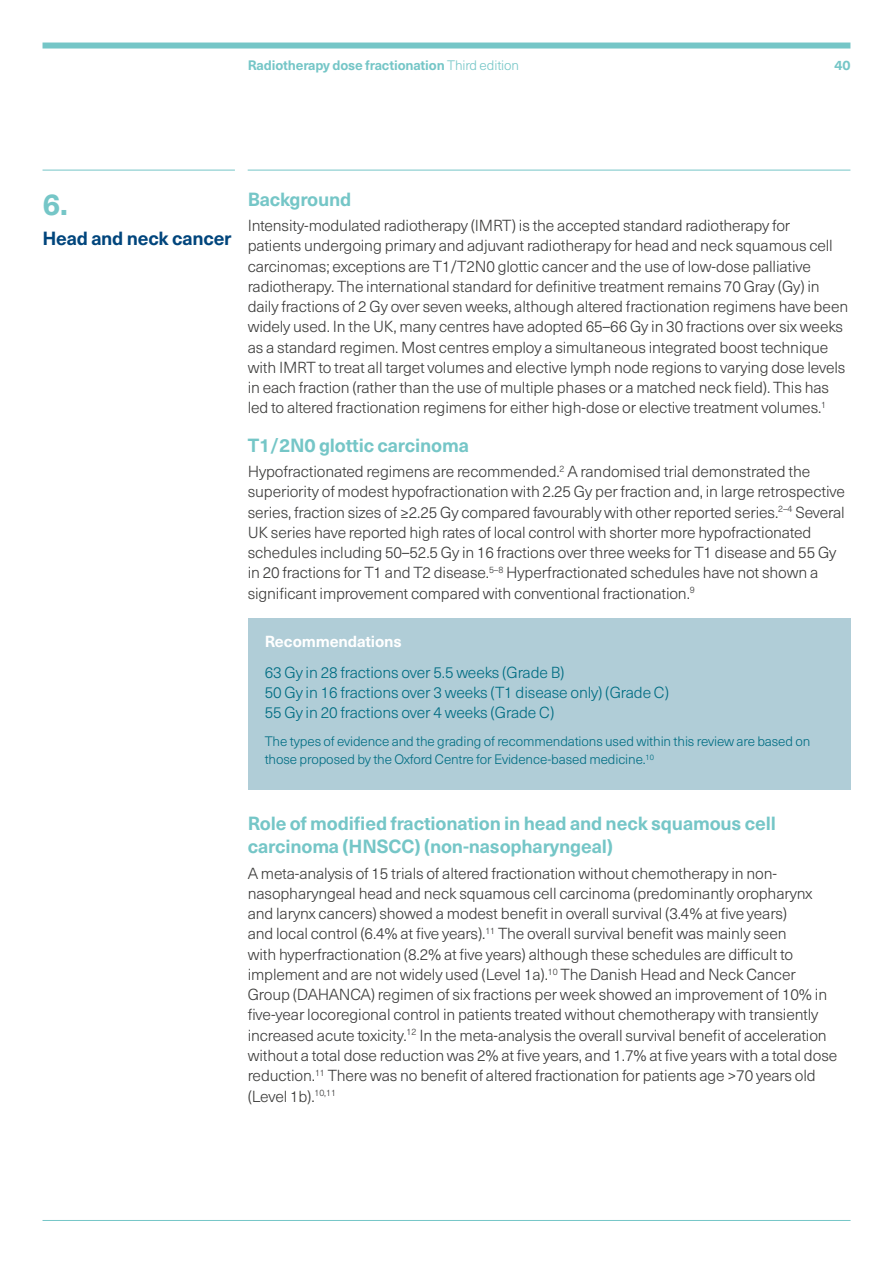
<style>
.page{position:relative;width:893px;height:1263px;background:#fff}
.page>*{position:absolute;margin:0;border:0;box-sizing:border-box;transform-origin:0 0}
.t1{font:700 30px "Neue Haas Unica Pro";color:#75c6c7}
.t2{font:700 18.75px/23.2px "Neue Haas Unica Pro";letter-spacing:-.01em;color:#75c6c7}
.t3{font:700 18.75px "Neue Haas Unica Pro";letter-spacing:-.015em;color:#00457c}
.t4{font:300 15.75px/20.2px "Neue Haas Unica Pro";letter-spacing:-.01em;color:#3c3c3b}
.t5{font:300 15.75px/20.2px "Neue Haas Unica Pro";letter-spacing:-.01em;color:#006d83}
.t6{font:700 15.75px "Neue Haas Unica Pro";letter-spacing:-.01em;color:#fff}
.t7{font:300 13.5px/18px "Neue Haas Unica Pro";letter-spacing:-.01em;color:#006d83}
.t8{font:700 13.5px "Neue Haas Unica Pro";letter-spacing:-.01em;color:#75c6c7}
.s1{font-weight:300}
</style>
<div class="page">
<div style="left:43px;top:43px;width:807px;height:6px;background:#75c6c7"></div>
<hr style="left:43px;top:1220px;width:807px;height:1px;background:#75c6c7">
<hr style="left:43px;top:170px;width:192px;height:1px;background:#75c6c7">
<hr style="left:248px;top:170px;width:602px;height:1px;background:#75c6c7">
<div style="left:248px;top:618px;width:602px;height:172px;background:#b0cdd7"></div>
<p class="t8" style="left:248px;top:57px;width:273px">Radiotherapy dose fractionation <span class="s1">Third edition</span></p>
<p class="t8" style="left:834px;top:57px;width:18px">40</p>
<h1 class="t1" style="left:43px;top:186px;width:27px">6.</h1>
<p class="t3" style="left:43px;top:227px;width:191px">Head and neck cancer</p>
<p class="t2" style="left:248px;top:188px;width:105px">Background</p>
<p class="t4" style="left:248px;top:216px;width:602px">Intensity-modulated radiotherapy (IMRT) is the accepted standard radiotherapy for<br>patients undergoing primary and adjuvant radiotherapy for head and neck squamous cell carcinomas; exceptions are T1/T2N0 glottic cancer and the use of low-dose palliative radiotherapy. The international standard for definitive treatment remains 70 Gray (Gy) in daily fractions of 2 Gy over seven weeks, although altered fractionation regimens have been widely used. In the UK, many centres have adopted 65–66 Gy in 30 fractions over six weeks as a standard regimen. Most centres employ a simultaneous integrated boost technique with IMRT to treat all target volumes and elective lymph node regions to varying dose levels in each fraction (rather than the use of multiple phases or a matched neck field). This has led to altered fractionation regimens for either high-dose or elective treatment volumes.<sup>1</sup></p>
<p class="t2" style="left:248px;top:434px;width:223px">T1/2N0 glottic carcinoma</p>
<p class="t4" style="left:248px;top:462px;width:599px">Hypofractionated regimens are recommended.<sup>2</sup> A randomised trial demonstrated the superiority of modest hypofractionation with 2.25 Gy per fraction and, in large retrospective series, fraction sizes of ≥2.25 Gy compared favourably with other reported series.<sup>2–4</sup> Several UK series have reported high rates of local control with shorter more hypofractionated schedules including 50–52.5 Gy in 16 fractions over three weeks for T1 disease and 55 Gy in 20 fractions for T1 and T2 disease.<sup>5–8</sup> Hyperfractionated schedules have not shown a significant improvement compared with conventional fractionation.<sup>9</sup></p>
<p class="t6" style="left:265px;top:632px;width:139px">Recommendations</p>
<p class="t5" style="left:265px;top:662px;width:406px">63 Gy in 28 fractions over 5.5 weeks (Grade B)<br>50 Gy in 16 fractions over 3 weeks (T1 disease only) (Grade C)<br>55 Gy in 20 fractions over 4 weeks (Grade C)</p>
<p class="t7" style="left:265px;top:733px;width:547px">The types of evidence and the grading of recommendations used within this review are based on those proposed by the Oxford Centre for Evidence-based medicine.<sup>10</sup></p>
<p class="t2" style="left:248px;top:812px;width:530px">Role of modified fractionation in head and neck squamous cell carcinoma (HNSCC) (non-nasopharyngeal)</p>
<p class="t4" style="left:248px;top:863px;width:591px">A meta-analysis of 15 trials of altered fractionation without chemotherapy in non&shy;nasopharyngeal head and neck squamous cell carcinoma (predominantly oropharynx and larynx cancers) showed a modest benefit in overall survival (3.4% at five years)<br>and local control (6.4% at five years).<sup>11</sup> The overall survival benefit was mainly seen<br>with hyperfractionation (8.2% at five years) although these schedules are difficult to implement and are not widely used (Level 1a).<sup>10</sup> The Danish Head and Neck Cancer Group (DAHANCA) regimen of six fractions per week showed an improvement of 10% in five-year locoregional control in patients treated without chemotherapy with transiently increased acute toxicity.<sup>12</sup> In the meta-analysis the overall survival benefit of acceleration without a total dose reduction was 2% at five years, and 1.7% at five years with a total dose reduction.<sup>11</sup> There was no benefit of altered fractionation for patients age &gt;70 years old (Level 1b).<sup>10,11</sup></p>
</div>
